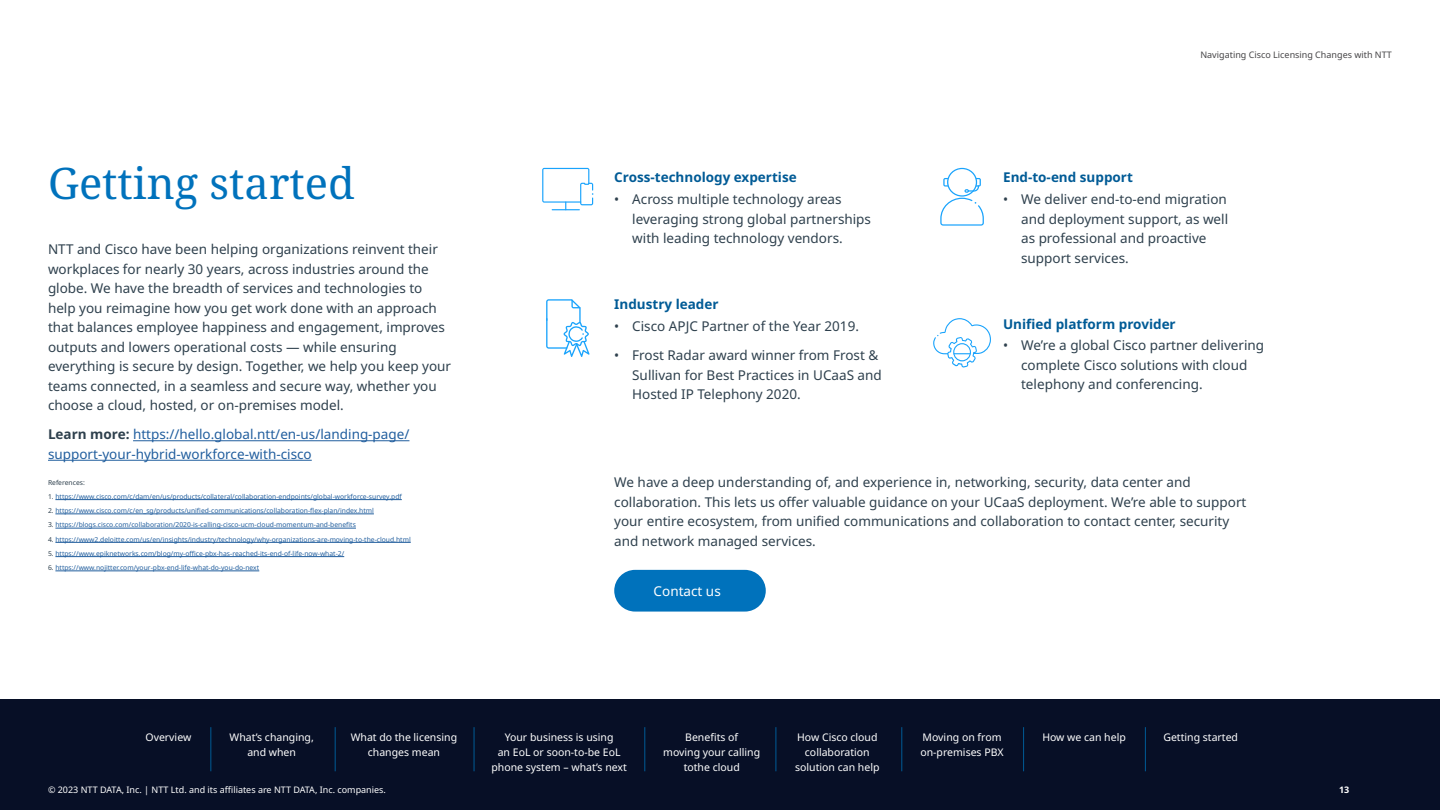
<style>
.page{position:relative;width:1440px;height:810px;background:#fff}
.page>*{position:absolute;margin:0;border:0;box-sizing:border-box;transform-origin:0 0}
.t1{font:43.5px "Noto Serif";color:#0072bc}
.t2{font:13.5px/19.5px "Noto Sans";color:#2e404d}
.t3{font:13.5px/19.5px "Noto Sans";color:#215e9e}
.t4{font:700 13.5px "Noto Sans";color:#005b96}
.t5{font:13.5px "Noto Sans";color:#fff}
.t6{font:10.5px/15px "Noto Sans";color:#fff;text-align:center}
.t7{font:9px "Noto Sans";color:#fff}
.t8{font:9px "Noto Sans";color:#464547}
.t9{font:700 9px "Noto Sans";color:#fff}
.t10{font:6.75px "Noto Sans";color:#215e9e}
.t11{font:6.75px "Noto Sans";color:#2e404d}
.s1{font-weight:700;color:#2e404d}
.s2{color:#2e404d}
</style>
<div class="page">
<hr style="left:55px;top:499px;width:347px;height:1px;background:#215e9e">
<hr style="left:55px;top:514px;width:319px;height:1px;background:#215e9e">
<hr style="left:55px;top:528px;width:301px;height:1px;background:#215e9e">
<hr style="left:55px;top:542px;width:356px;height:1px;background:#215e9e">
<hr style="left:55px;top:556px;width:289px;height:1px;background:#215e9e">
<hr style="left:55px;top:571px;width:204px;height:1px;background:#215e9e">
<hr style="left:133px;top:440px;width:276px;height:1px;background:#215e9e">
<hr style="left:48px;top:460px;width:264px;height:1px;background:#215e9e">
<div style="left:614px;top:570px;width:152px;height:42px;background:#0072bc;border-radius:21px"></div>
<svg style="left:542px;top:168px;width:51px;height:42px"></svg>
<svg style="left:546px;top:299px;width:44px;height:58px"></svg>
<svg style="left:940px;top:168px;width:44px;height:58px"></svg>
<svg style="left:933px;top:318px;width:58px;height:50px"></svg>
<div style="left:0;top:699px;width:1440px;height:111px;background:#070f26"></div>
<hr style="left:1145px;top:727px;width:1px;height:44px;background:#005b96">
<hr style="left:1023px;top:727px;width:1px;height:44px;background:#005b96">
<hr style="left:901px;top:727px;width:1px;height:44px;background:#005b96">
<hr style="left:776px;top:727px;width:1px;height:44px;background:#005b96">
<hr style="left:335px;top:727px;width:1px;height:44px;background:#005b96">
<hr style="left:210px;top:727px;width:1px;height:44px;background:#005b96">
<hr style="left:474px;top:727px;width:1px;height:44px;background:#005b96">
<hr style="left:644px;top:727px;width:1px;height:44px;background:#005b96">
<h1 class="t1" style="left:48px;top:154px;width:308px">Getting started</h1>
<p class="t2" style="left:48px;top:240px;width:405px">NTT and Cisco have been helping organizations reinvent their workplaces for nearly 30 years, across industries around the globe. We have the breadth of services and technologies to help you reimagine how you get work done with an approach that balances employee happiness and engagement, improves outputs and lowers operational costs — while ensuring everything is secure by design. Together, we help you keep your teams connected, in a seamless and secure way, whether you choose a cloud, hosted, or on-premises model.</p>
<p class="t3" style="left:48px;top:425px;width:363px"><span class="s1">Learn more:</span> https://hello.global.ntt/en-us/landing-page/ support-your-hybrid-workforce-with-cisco</p>
<p class="t11" style="left:48px;top:478px;width:38px">References:</p>
<p class="t10" style="left:48px;top:493px;width:355px"><span class="s2">1.</span> https://www.cisco.com/c/dam/en/us/products/collateral/collaboration-endpoints/global-workforce-survey.pdf</p>
<p class="t10" style="left:48px;top:507px;width:327px"><span class="s2">2.</span> https://www.cisco.com/c/en_sg/products/unified-communications/collaboration-flex-plan/index.html</p>
<p class="t10" style="left:48px;top:521px;width:309px"><span class="s2">3.</span> https://blogs.cisco.com/collaboration/2020-is-calling-cisco-ucm-cloud-momentum-and-benefits</p>
<p class="t10" style="left:48px;top:535px;width:364px"><span class="s2">4.</span> https://www2.deloitte.com/us/en/insights/industry/technology/why-organizations-are-moving-to-the-cloud.html</p>
<p class="t10" style="left:48px;top:550px;width:298px"><span class="s2">5.</span> https://www.epiknetworks.com/blog/my-office-pbx-has-reached-its-end-of-life-now-what-2/</p>
<p class="t10" style="left:48px;top:564px;width:213px"><span class="s2">6.</span> https://www.nojitter.com/your-pbx-end-life-what-do-you-do-next</p>
<p class="t4" style="left:614px;top:170px;width:184px">Cross-technology expertise</p>
<p class="t2" style="left:632px;top:190px;width:240px;text-indent:-18px">• Across multiple technology areas leveraging strong global partnerships with leading technology vendors.</p>
<p class="t4" style="left:614px;top:296px;width:106px">Industry leader</p>
<p class="t2" style="left:614px;top:316px;width:246px">• Cisco APJC Partner of the Year 2019.</p>
<p class="t2" style="left:632px;top:346px;width:251px;text-indent:-18px">• Frost Radar award winner from Frost &amp;<br>Sullivan for Best Practices in UCaaS and<br>Hosted IP Telephony 2020.</p>
<p class="t8" style="left:1200px;top:49px;width:193px">Navigating Cisco Licensing Changes with NTT</p>
<p class="t4" style="left:1003px;top:170px;width:131px">End-to-end support</p>
<p class="t2" style="left:1021px;top:190px;width:209px;text-indent:-18px">• We deliver end-to-end migration and deployment support, as well as professional and proactive support services.</p>
<p class="t4" style="left:1003px;top:316px;width:174px">Unified platform provider</p>
<p class="t2" style="left:1021px;top:336px;width:245px;text-indent:-18px">• We’re a global Cisco partner delivering complete Cisco solutions with cloud telephony and conferencing.</p>
<p class="t2" style="left:614px;top:473px;width:634px">We have a deep understanding of, and experience in, networking, security, data center and collaboration. This lets us offer valuable guidance on your UCaaS deployment. We’re able to support your entire ecosystem, from unified communications and collaboration to contact center, security and network managed services.</p>
<p class="t5" style="left:654px;top:583px;width:69px">Contact us</p>
<p class="t6" style="left:146px;top:730px;width:47px">Overview</p>
<p class="t6" style="left:230px;top:730px;width:86px">What’s changing, and when</p>
<p class="t6" style="left:351px;top:730px;width:108px">What do the licensing changes mean</p>
<p class="t6" style="left:491px;top:730px;width:137px">Your business is using<br>an EoL or soon-to-be EoL phone system – what’s next</p>
<p class="t6" style="left:663px;top:730px;width:98px">Benefits of<br>moving your calling tothe cloud</p>
<p class="t6" style="left:795px;top:730px;width:86px">How Cisco cloud collaboration solution can help</p>
<p class="t6" style="left:920px;top:730px;width:85px;text-align:left">Moving on from on-premises PBX</p>
<p class="t6" style="left:1042px;top:730px;width:85px">How we can help</p>
<p class="t6" style="left:1163px;top:730px;width:76px">Getting started</p>
<p class="t7" style="left:48px;top:785px;width:339px">© 2023 NTT DATA, Inc. | NTT Ltd. and its affiliates are NTT DATA, Inc. companies.</p>
<p class="t9" style="left:1339px;top:785px;width:12px">13</p>
</div>
